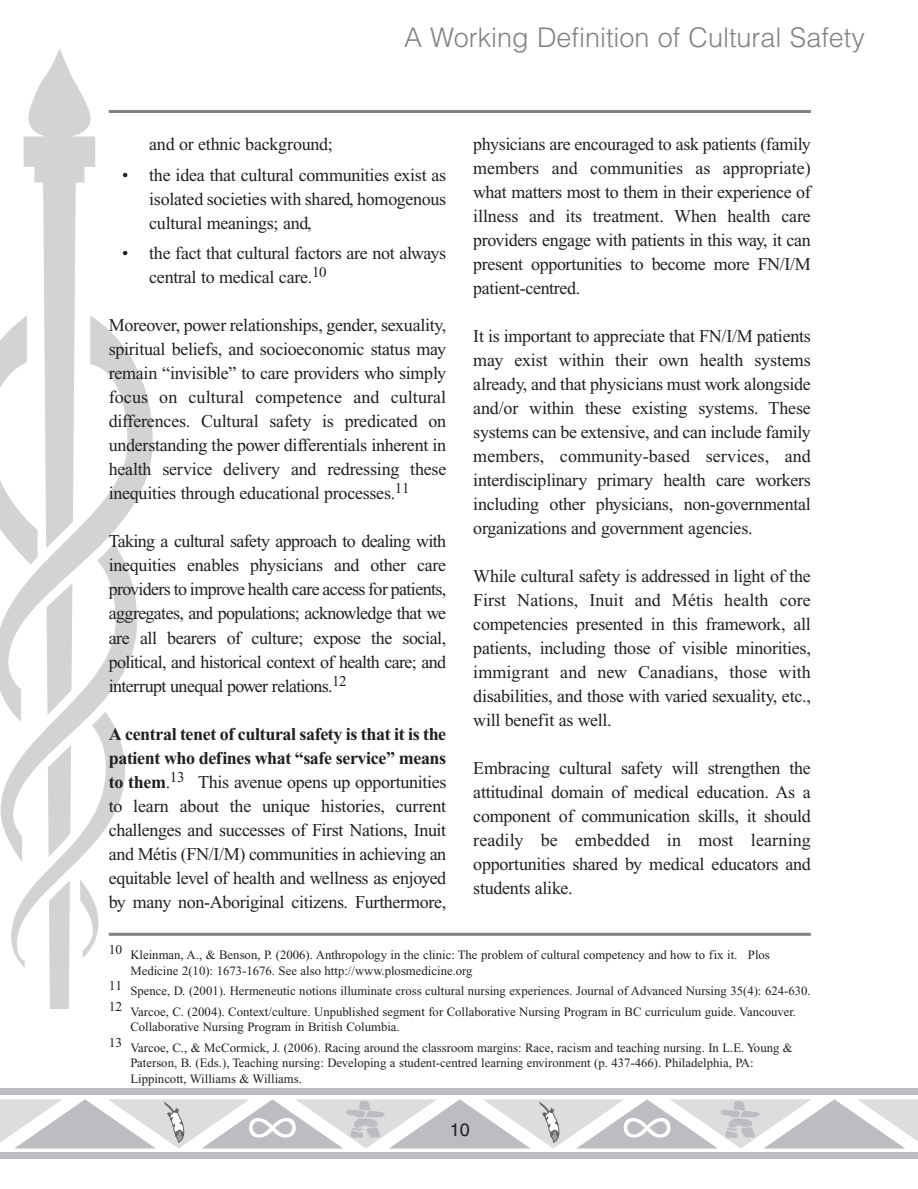
<style>
.page{position:relative;width:918px;height:1189px;background:#fff}
.page>*{position:absolute;margin:0;border:0;box-sizing:border-box;transform-origin:0 0}
.t1{font:300 27px "Helvetica";color:#808285}
.t2{font:18px/24px "Times";letter-spacing:-.015em;color:#231f20;text-align:justify}
.t3{font:700 18px/24px "Times New Roman";letter-spacing:-.02em;color:#231f20}
.t4{font:18px "Helvetica";color:#231f20}
.t5{font:12.75px/15.8px "Times";color:#231f20}
.s1{font-family:"Times New Roman";font-weight:700}
</style>
<div class="page">
<div style="left:0;top:1088px;width:918px;height:70px;background:#bbbdc0"></div>
<div style="left:0;top:1095px;width:918px;height:56px;background:linear-gradient(to right,#fff,#fff)"></div>
<svg style="left:137px;top:369px;width:16px;height:130px;fill:#d1d3d4"></svg>
<svg style="left:24px;top:48px;width:71px;height:960px;fill:#d3d5d6"></svg>
<svg style="left:0;top:315px;width:137px;height:652px"></svg>
<svg style="left:0;top:1099px;width:918px;height:49px"></svg>
<hr style="left:109px;top:110px;width:702px;height:3px;background:#808285">
<hr style="left:109px;top:932px;width:702px;height:3px;background:#808285">
<h1 class="t1" style="left:404px;top:28px;width:462px">A Working Definition of Cultural Safety</h1>
<p class="t2" style="left:149px;top:133px;width:185px">and or ethnic background;</p>
<p class="t2" style="left:149px;top:164px;width:299px;text-indent:-27px">• the idea that cultural communities exist as isolated societies with shared, homogenous cultural meanings; and,</p>
<p class="t2" style="left:149px;top:243px;width:299px;text-indent:-27px">• the fact that cultural factors are not always central to medical care.<sup>10</sup></p>
<p class="t2" style="left:109px;top:315px;width:339px">Moreover, power relationships, gender, sexuality, spiritual beliefs, and socioeconomic status may remain “invisible” to care providers who simply focus on cultural competence and cultural differences. Cultural safety is predicated on understanding the power differentials inherent in health service delivery and redressing these inequities through educational processes.<sup>11</sup></p>
<p class="t2" style="left:109px;top:531px;width:339px">Taking a cultural safety approach to dealing with inequities enables physicians and other care providers to improve health care access for patients, aggregates, and populations; acknowledge that we are all bearers of culture; expose the social, political, and historical context of health care; and interrupt unequal power relations.<sup>12</sup></p>
<p class="t3" style="left:109px;top:723px;width:339px">A central tenet of cultural safety is that it is the patient who defines what “safe service” means</p>
<p class="t2" style="left:109px;top:771px;width:339px"><span class="s1">to them</span>.<sup>13</sup> This avenue opens up opportunities to learn about the unique histories, current challenges and successes of First Nations, Inuit and Métis (FN/I/M) communities in achieving an equitable level of health and wellness as enjoyed by many non-Aboriginal citizens. Furthermore,</p>
<p class="t2" style="left:473px;top:133px;width:339px">physicians are encouraged to ask patients (family members and communities as appropriate) what matters most to them in their experience of illness and its treatment. When health care providers engage with patients in this way, it can present opportunities to become more FN/I/M patient-centred.</p>
<p class="t2" style="left:473px;top:325px;width:339px">It is important to appreciate that FN/I/M patients may exist within their own health systems already, and that physicians must work alongside and/or within these existing systems. These systems can be extensive, and can include family members, community-based services, and interdisciplinary primary health care workers including other physicians, non-governmental organizations and government agencies.</p>
<p class="t2" style="left:473px;top:565px;width:339px">While cultural safety is addressed in light of the First Nations, Inuit and Métis health core competencies presented in this framework, all patients, including those of visible minorities, immigrant and new Canadians, those with disabilities, and those with varied sexuality, etc., will benefit as well.</p>
<p class="t2" style="left:473px;top:757px;width:339px">Embracing cultural safety will strengthen the attitudinal domain of medical education. As a component of communication skills, it should readily be embedded in most learning opportunities shared by medical educators and students alike.</p>
<p class="t5" style="left:130px;top:947px;width:641px;text-indent:-22px"><sup>10</sup> Kleinman, A., &amp; Benson, P. (2006). Anthropology in the clinic: The problem of cultural competency and how to fix it. Plos<br>Medicine 2(10): 1673-1676. See also http://www.plosmedicine.org</p>
<p class="t5" style="left:109px;top:981px;width:703px;line-height:20.7px"><sup>11</sup> Spence, D. (2001). Hermeneutic notions illuminate cross cultural nursing experiences. Journal of Advanced Nursing 35(4): 624-630.<br><sup>12</sup> Varcoe, C. (2004). Context/culture. Unpublished segment for Collaborative Nursing Program in BC curriculum guide. Vancouver.</p>
<p class="t5" style="left:109px;top:1017px;width:686px;line-height:20.2px;text-indent:22px">Collaborative Nursing Program in British Columbia.<br><sup>13</sup> Varcoe, C., &amp; McCormick, J. (2006). Racing around the classroom margins: Race, racism and teaching nursing. In L.E. Young &amp;</p>
<p class="t5" style="left:130px;top:1056px;width:625px;line-height:15.3px">Paterson, B. (Eds.), Teaching nursing: Developing a student-centred learning environment (p. 437-466). Philadelphia, PA:<br>Lippincott, Williams &amp; Williams.</p>
<p class="t4" style="left:450px;top:1122px;width:22px">10</p>
</div>
